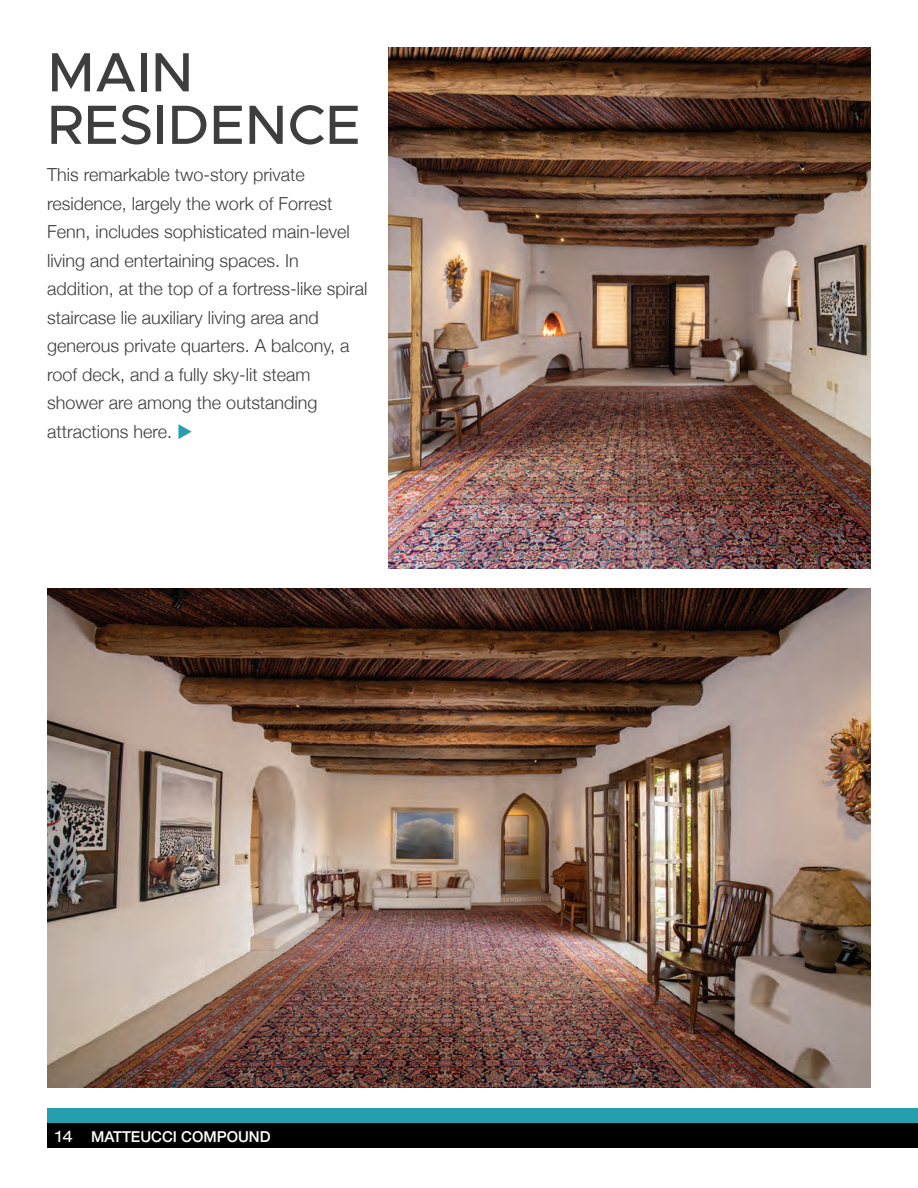
<style>
.page{position:relative;width:918px;height:1188px;background:#fff}
.page>*{position:absolute;margin:0;border:0;box-sizing:border-box;transform-origin:0 0}
.t1{font:500 55.5px/52.5px "Metropolis";color:#3e3e3f}
.t2{font:300 18px/28.5px "Helvetica Neue";color:#3e3e3f}
.t3{font:500 15px "Helvetica Neue";color:#fff}
.s1{color:#259eae}
.s2{font-weight:400;font-stretch:expanded;font-size:15.75px}
</style>
<div class="page">
<div style="left:47px;top:1108px;width:871px;height:15px;background:#259eae"></div>
<div style="left:47px;top:1123px;width:871px;height:25px;background:#000001"></div>
<img style="left:389px;top:47px;width:482px;height:521px">
<img style="left:47px;top:588px;width:824px;height:499px">
<h1 class="t1" style="left:47px;top:46px;width:315px">MAIN<br>RESIDENCE</h1>
<p class="t2" style="left:47px;top:159px;width:322px">This remarkable two-story private residence, largely the work of Forrest Fenn, includes sophisticated main-level living and entertaining spaces. In addition, at the top of a fortress-like spiral staircase lie auxiliary living area and generous private quarters. A balcony, a roof deck, and a fully sky-lit steam shower are among the outstanding attractions here. <span class="s1">◆</span></p>
<p class="t3" style="left:56px;top:1124px;width:217px"><span class="s2">14</span> MATTEUCCI COMPOUND</p>
</div>
